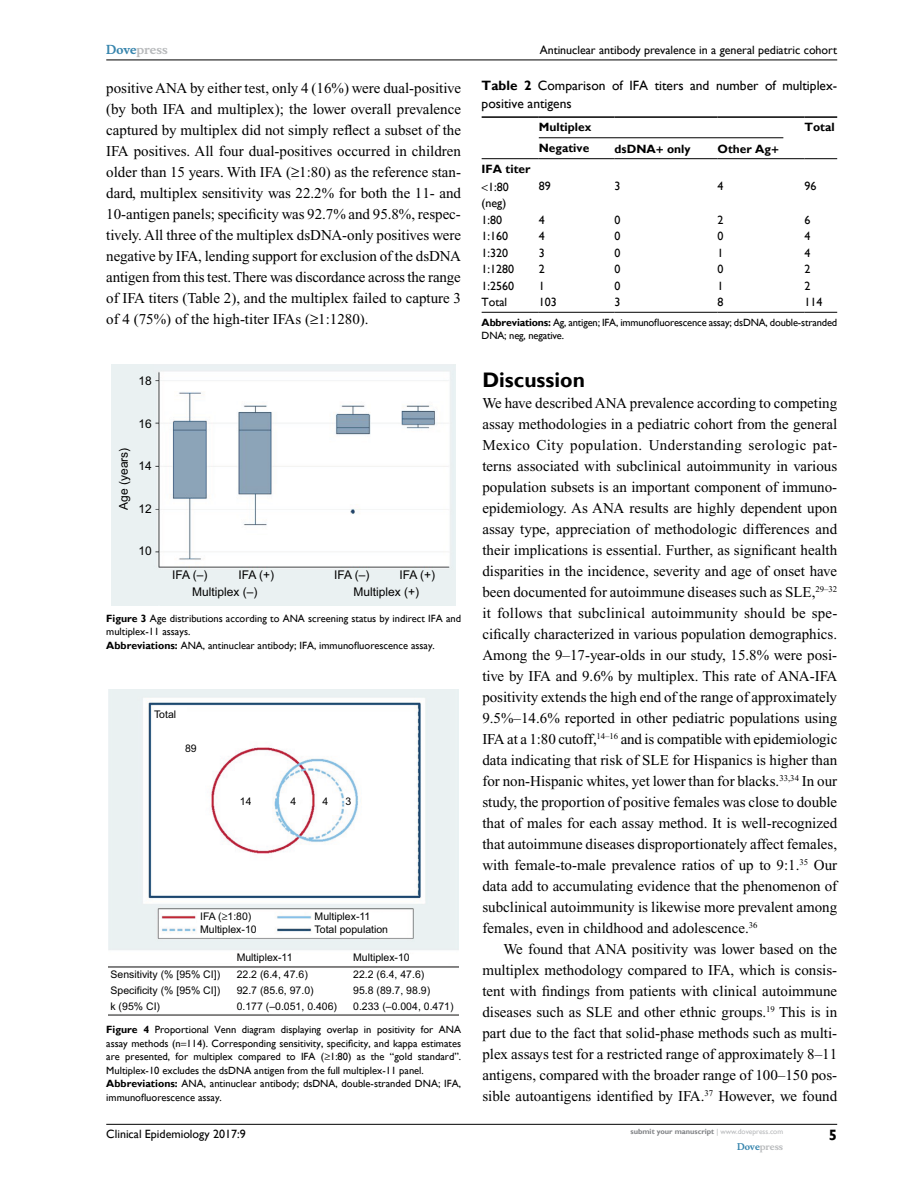
<style>
.page{position:relative;width:918px;height:1188px;background:#fff}
.page>*{position:absolute;margin:0;border:0;box-sizing:border-box;transform-origin:0 0}
.t1{font:700 21px "Gill Sans";color:#000}
.t2{font:15px/21px "Times New Roman";color:#000;text-align:justify}
.t3{font:700 15px "Gill Sans";color:#000}
.t4{font:13.5px/18px "Gill Sans";color:#000}
.t5{font:12px/16.5px "Gill Sans";color:#000;text-align:center}
.t6{font:12px/17px "Arial";color:#000}
.t7{font:700 12px "Gill Sans";color:#000}
.t8{font:700 12px "Musee";color:#b8babc}
.t9{font:10.5px/13.5px "Gill Sans";color:#000}
.t10{font:10.5px/12.5px "Arial";color:#000}
.t11{font:700 9px "Musee";color:#b8babc}
.t12{font:700 7.5px "Gill Sans";color:#808285}
.s1{color:#3785ad}
.s2{font-weight:700}
.s3{font-weight:400;color:#b8babc}
</style>
<div class="page">
<hr style="left:106px;top:1124px;width:731px;height:1px;background:#000">
<hr style="left:106px;top:60px;width:731px;height:1px;background:#000">
<img style="left:112px;top:365px;width:344px;height:240px">
<img style="left:109px;top:690px;width:350px;height:326px">
<hr style="left:539px;top:116px;width:76px;height:2px;background:#000">
<hr style="left:615px;top:116px;width:103px;height:2px;background:#000">
<hr style="left:718px;top:116px;width:86px;height:2px;background:#000">
<hr style="left:539px;top:158px;width:76px;height:1px;background:#000">
<hr style="left:615px;top:158px;width:103px;height:1px;background:#000">
<hr style="left:718px;top:158px;width:86px;height:1px;background:#000">
<hr style="left:482px;top:312px;width:57px;height:1px;background:#000">
<hr style="left:539px;top:312px;width:76px;height:1px;background:#000">
<hr style="left:615px;top:312px;width:103px;height:1px;background:#000">
<hr style="left:718px;top:312px;width:86px;height:1px;background:#000">
<hr style="left:804px;top:312px;width:33px;height:1px;background:#000">
<hr style="left:482px;top:116px;width:57px;height:2px;background:#000">
<hr style="left:482px;top:158px;width:57px;height:1px;background:#000">
<hr style="left:804px;top:116px;width:33px;height:2px;background:#000">
<hr style="left:804px;top:158px;width:33px;height:1px;background:#000">
<hr style="left:539px;top:137px;width:244px;height:1px;background:#000">
<p class="t8" style="left:106px;top:43px;width:63px"><span class="s1">Dove</span>press</p>
<p class="t2" style="left:106px;top:77px;width:356px">positive ANA by either test, only 4 (16%) were dual-positive (by both IFA and multiplex); the lower overall prevalence captured by multiplex did not simply reflect a subset of the IFA positives. All four dual-positives occurred in children older than 15 years. With IFA (≥1:80) as the reference stan&shy;dard, multiplex sensitivity was 22.2% for both the 11- and 10-antigen panels; specificity was 92.7% and 95.8%, respec&shy;tively. All three of the multiplex dsDNA-only positives were negative by IFA, lending support for exclusion of the dsDNA antigen from this test. There was discordance across the range of IFA titers (Table 2), and the multiplex failed to capture 3 of 4 (75%) of the high-titer IFAs (≥1:1280).</p>
<p class="t6" style="left:115px;top:510px;width:64px;rotate:-90deg">Age (years)</p>
<p class="t6" style="left:138px;top:372px;width:15px">18</p>
<p class="t6" style="left:138px;top:415px;width:15px">16</p>
<p class="t6" style="left:138px;top:457px;width:15px">14</p>
<p class="t6" style="left:138px;top:501px;width:15px">12</p>
<p class="t6" style="left:138px;top:543px;width:15px">10</p>
<p class="t6" style="left:172px;top:566px;width:37px">IFA (–)</p>
<p class="t6" style="left:334px;top:566px;width:37px">IFA (–)</p>
<p class="t6" style="left:192px;top:566px;width:83px;text-indent:46px">IFA (+)<br>Multiplex (–)</p>
<p class="t6" style="left:399px;top:566px;width:37px">IFA (+)</p>
<p class="t6" style="left:354px;top:583px;width:67px">Multiplex (+)</p>
<p class="t9" style="left:106px;top:612px;width:356px"><span class="s2">Figure 3</span> Age distributions according to ANA screening status by indirect IFA and multiplex-11 assays.<br><span class="s2">Abbreviations:</span> ANA, antinuclear antibody; IFA, immunofluorescence assay.</p>
<p class="t10" style="left:154px;top:709px;width:24px">Total</p>
<p class="t10" style="left:185px;top:742px;width:13px">89</p>
<p class="t10" style="left:240px;top:796px;width:13px">14</p>
<p class="t10" style="left:291px;top:796px;width:7px">4</p>
<p class="t10" style="left:322px;top:796px;width:7px">4</p>
<p class="t10" style="left:345px;top:796px;width:7px">3</p>
<p class="t10" style="left:315px;top:910px;width:57px">Multiplex-11</p>
<p class="t10" style="left:200px;top:910px;width:58px">IFA (≥1:80)<br>Multiplex-10</p>
<p class="t10" style="left:237px;top:951px;width:57px">Multiplex-11</p>
<p class="t10" style="left:110px;top:968px;width:111px">Sensitivity (% [95% CI])</p>
<p class="t10" style="left:237px;top:968px;width:73px">22.2 (6.4, 47.6)</p>
<p class="t10" style="left:353px;top:968px;width:73px">22.2 (6.4, 47.6)</p>
<p class="t10" style="left:237px;top:984px;width:79px">92.7 (85.6, 97.0)</p>
<p class="t10" style="left:353px;top:984px;width:79px">95.8 (89.7, 98.9)</p>
<p class="t10" style="left:237px;top:1000px;width:102px">0.177 (–0.051, 0.406)</p>
<p class="t10" style="left:353px;top:1000px;width:102px">0.233 (–0.004, 0.471)</p>
<p class="t10" style="left:315px;top:923px;width:75px">Total population</p>
<p class="t10" style="left:353px;top:951px;width:58px">Multiplex-10</p>
<p class="t10" style="left:110px;top:982px;width:111px;line-height:15.9px">Specificity (% [95% CI]) k (95% CI)</p>
<p class="t9" style="left:106px;top:1023px;width:356px"><span class="s2">Figure 4</span> Proportional Venn diagram displaying overlap in positivity for ANA assay methods (n 114). Corresponding sensitivity, specificity, and kappa estimates are presented, for multiplex compared to IFA (≥1:80) as the “gold standard”.<br>Multiplex-10 excludes the dsDNA antigen from the full multiplex-11 panel.<br><span class="s2">Abbreviations:</span> ANA, antinuclear antibody; dsDNA, double-stranded DNA; IFA, immunofluorescence assay.</p>
<p class="t5" style="left:540px;top:42px;width:299px">Antinuclear antibody prevalence in a general pediatric cohort</p>
<p class="t4" style="left:482px;top:77px;width:357px"><span class="s2">Table 2</span> Comparison of IFA titers and number of multiplex&shy;positive antigens</p>
<p class="t7" style="left:539px;top:120px;width:54px">Multiplex</p>
<p class="t7" style="left:804px;top:120px;width:32px">Total</p>
<p class="t7" style="left:539px;top:140px;width:52px">Negative</p>
<p class="t7" style="left:615px;top:141px;width:78px">dsDNA only</p>
<p class="t7" style="left:718px;top:141px;width:55px">Other Ag</p>
<p class="t7" style="left:482px;top:162px;width:50px">IFA titer</p>
<p class="t5" style="left:482px;top:178px;width:29px">1:80 (neg)</p>
<p class="t5" style="left:539px;top:177px;width:13px">89</p>
<p class="t5" style="left:615px;top:177px;width:7px">3</p>
<p class="t5" style="left:718px;top:177px;width:7px">4</p>
<p class="t5" style="left:804px;top:177px;width:13px">96</p>
<p class="t5" style="left:482px;top:212px;width:22px">1:80</p>
<p class="t5" style="left:539px;top:212px;width:7px">4</p>
<p class="t5" style="left:615px;top:212px;width:7px">0</p>
<p class="t5" style="left:718px;top:212px;width:7px">2</p>
<p class="t5" style="left:804px;top:212px;width:7px">6</p>
<p class="t5" style="left:482px;top:228px;width:28px">1:160</p>
<p class="t5" style="left:539px;top:228px;width:7px">4</p>
<p class="t5" style="left:615px;top:228px;width:7px">0</p>
<p class="t5" style="left:718px;top:228px;width:7px">0</p>
<p class="t5" style="left:804px;top:228px;width:7px">4</p>
<p class="t5" style="left:482px;top:245px;width:28px">1:320</p>
<p class="t5" style="left:539px;top:245px;width:7px">3</p>
<p class="t5" style="left:615px;top:245px;width:7px">0</p>
<p class="t5" style="left:718px;top:245px;width:7px">1</p>
<p class="t5" style="left:804px;top:245px;width:7px">4</p>
<p class="t5" style="left:482px;top:261px;width:34px">1:1280</p>
<p class="t5" style="left:539px;top:261px;width:7px">2</p>
<p class="t5" style="left:615px;top:261px;width:7px">0</p>
<p class="t5" style="left:718px;top:261px;width:7px">0</p>
<p class="t5" style="left:804px;top:261px;width:7px">2</p>
<p class="t5" style="left:482px;top:278px;width:34px">1:2560</p>
<p class="t5" style="left:539px;top:278px;width:7px">1</p>
<p class="t5" style="left:615px;top:278px;width:7px">0</p>
<p class="t5" style="left:718px;top:278px;width:7px">1</p>
<p class="t5" style="left:804px;top:278px;width:7px">2</p>
<p class="t5" style="left:482px;top:294px;width:27px">Total</p>
<p class="t5" style="left:539px;top:294px;width:19px">103</p>
<p class="t5" style="left:615px;top:294px;width:7px">3</p>
<p class="t5" style="left:718px;top:294px;width:7px">8</p>
<p class="t5" style="left:804px;top:294px;width:19px">114</p>
<p class="t9" style="left:482px;top:315px;width:357px"><span class="s2">Abbreviations:</span> Ag, antigen; IFA, immunofluorescence assay; dsDNA, double-stranded<br>DNA; neg, negative.</p>
<h1 class="t1" style="left:482px;top:367px;width:104px">Discussion</h1>
<p class="t2" style="left:482px;top:392px;width:357px">We have described ANA prevalence according to competing assay methodologies in a pediatric cohort from the general Mexico City population. Understanding serologic pat&shy;terns associated with subclinical autoimmunity in various population subsets is an important component of immuno&shy;epidemiology. As ANA results are highly dependent upon assay type, appreciation of methodologic differences and their implications is essential. Further, as significant health disparities in the incidence, severity and age of onset have been documented for autoimmune diseases such as SLE,<sup>29–32 </sup>it follows that subclinical autoimmunity should be spe&shy;cifically characterized in various population demographics.<br>Among the 9–17-year-olds in our study, 15.8% were posi&shy;tive by IFA and 9.6% by multiplex. This rate of ANA-IFA positivity extends the high end of the range of approximately 9.5%–14.6% reported in other pediatric populations using IFA at a 1:80 cutoff,<sup>14–16</sup> and is compatible with epidemiologic data indicating that risk of SLE for Hispanics is higher than for non-Hispanic whites, yet lower than for blacks.<sup>33,34</sup> In our study, the proportion of positive females was close to double that of males for each assay method. It is well-recognized that autoimmune diseases disproportionately affect females, with female-to-male prevalence ratios of up to 9:1.<sup>35</sup> Our data add to accumulating evidence that the phenomenon of subclinical autoimmunity is likewise more prevalent among females, even in childhood and adolescence.<sup>36</sup></p>
<p class="t2" style="left:482px;top:938px;width:356px;text-indent:21px">We found that ANA positivity was lower based on the multiplex methodology compared to IFA, which is consis&shy;tent with findings from patients with clinical autoimmune diseases such as SLE and other ethnic groups.<sup>19</sup> This is in part due to the fact that solid-phase methods such as multi&shy;plex assays test for a restricted range of approximately 8–11 antigens, compared with the broader range of 100–150 pos&shy;sible autoantigens identified by IFA.<sup>37</sup> However, we found</p>
<p class="t5" style="left:106px;top:1126px;width:141px">Clinical Epidemiology 2017:9</p>
<p class="t12" style="left:631px;top:1127px;width:154px">submit your manuscript <span class="s3">| www.dovepress.com</span></p>
<p class="t11" style="left:737px;top:1141px;width:48px"><span class="s1">Dove</span>press</p>
<p class="t3" style="left:829px;top:1126px;width:10px">5</p>
</div>
